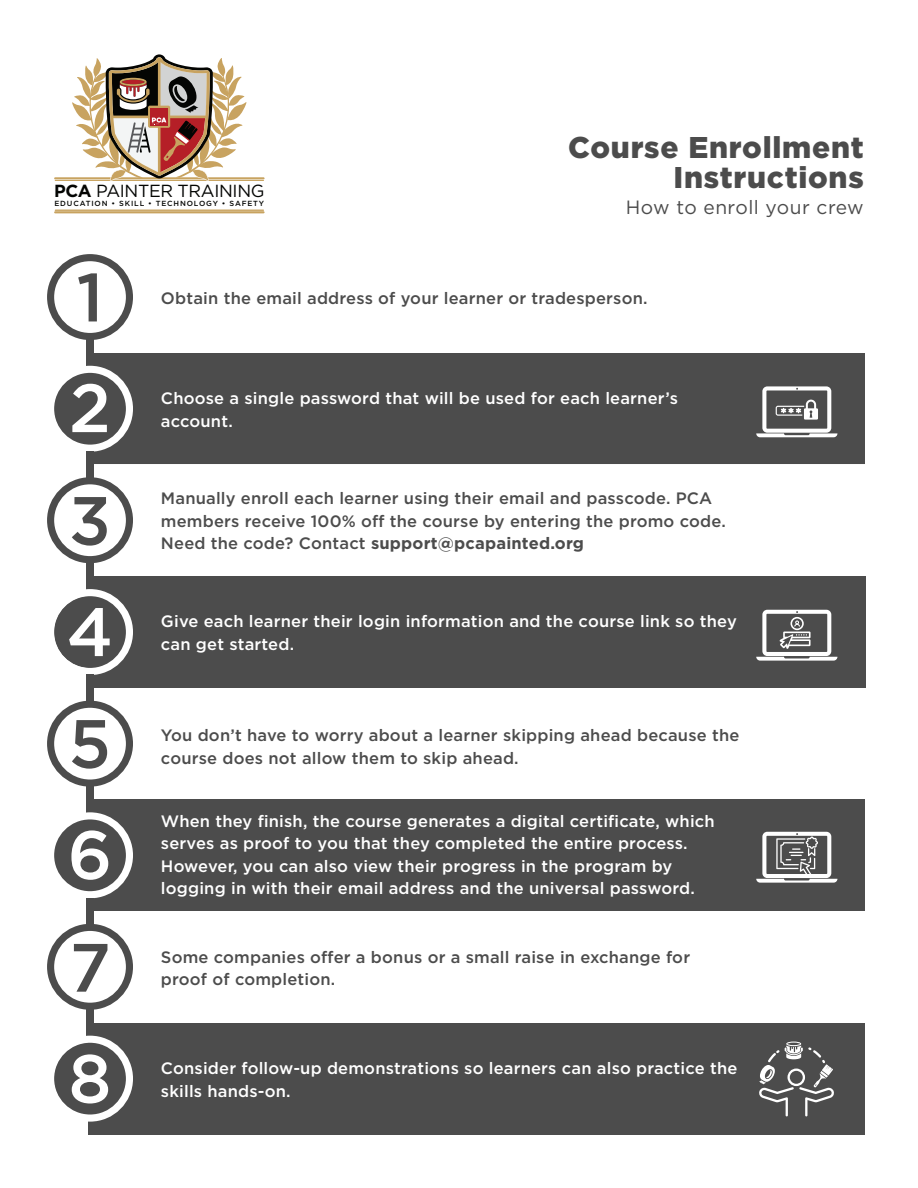
<style>
.page{position:relative;width:918px;height:1188px;background:#fff}
.page>*{position:absolute;margin:0;border:0;box-sizing:border-box;transform-origin:0 0}
.t1{font:500 68.25px "Gotham";color:#4c4c4c}
.t2{font:500 68.25px "Gotham";color:#fff}
.t3{font:900 30px/30px "Gotham";letter-spacing:.025em;color:#4c4c4c;text-align:right}
.t4{font:19.2px "Gotham";letter-spacing:.025em;color:#4c4c4c}
.t5{font:17.55px "Gotham";letter-spacing:-.02em;color:#040503}
.t6{font:500 16.5px/22.5px "Gotham";letter-spacing:.01em;color:#fff}
.t7{font:500 16.5px/22.5px "Gotham";letter-spacing:.01em;color:#4c4c4c}
.t8{font:500 7.35px "Gotham";letter-spacing:.115em;color:#040503}
.s1{font-weight:700}
</style>
<div class="page">
<div style="left:89px;top:353px;width:776px;height:112px;background:#4c4c4c"></div>
<div style="left:89px;top:576px;width:776px;height:112px;background:#4c4c4c"></div>
<div style="left:89px;top:800px;width:776px;height:111px;background:#4c4c4c"></div>
<div style="left:89px;top:1023px;width:776px;height:112px;background:#4c4c4c"></div>
<div style="left:53px;top:372px;width:74px;height:73px;background:#4c4c4c;border-radius:50%"></div>
<div style="left:54px;top:596px;width:72px;height:72px;background:#4c4c4c;border-radius:50%"></div>
<div style="left:53px;top:1042px;width:74px;height:73px;background:#4c4c4c;border-radius:50%"></div>
<div style="left:47px;top:254px;width:86px;height:86px;border:7px solid #4c4c4c;border-radius:50%"></div>
<div style="left:86px;top:340px;width:8px;height:26px;background:#4c4c4c"></div>
<div style="left:47px;top:366px;width:86px;height:86px;border:7px solid #fff;border-radius:50%"></div>
<div style="left:86px;top:452px;width:8px;height:26px;background:#4c4c4c"></div>
<div style="left:47px;top:477px;width:86px;height:86px;border:7px solid #4c4c4c;border-radius:50%"></div>
<div style="left:86px;top:563px;width:8px;height:26px;background:#4c4c4c"></div>
<div style="left:47px;top:589px;width:86px;height:86px;border:7px solid #fff;border-radius:50%"></div>
<div style="left:87px;top:675px;width:7px;height:26px;background:#4c4c4c"></div>
<div style="left:47px;top:701px;width:86px;height:86px;border:7px solid #4c4c4c;border-radius:50%"></div>
<div style="left:86px;top:786px;width:8px;height:27px;background:#4c4c4c"></div>
<div style="left:51px;top:816px;width:78px;height:79px;background:#4c4c4c;border-radius:50%"></div>
<div style="left:47px;top:812px;width:86px;height:86px;border:7px solid #fff;border-radius:50%"></div>
<div style="left:86px;top:898px;width:8px;height:26px;background:#4c4c4c"></div>
<div style="left:47px;top:924px;width:86px;height:86px;border:7px solid #4c4c4c;border-radius:50%"></div>
<div style="left:86px;top:1010px;width:8px;height:26px;background:#4c4c4c"></div>
<div style="left:47px;top:1036px;width:86px;height:86px;border:7px solid #fff;border-radius:50%"></div>
<svg style="left:756px;top:386px;width:81px;height:51px"></svg>
<svg style="left:756px;top:610px;width:81px;height:51px"></svg>
<svg style="left:756px;top:832px;width:81px;height:51px"></svg>
<svg style="left:759px;top:1042px;width:75px;height:74px"></svg>
<hr style="left:55px;top:177px;width:209px;height:2px;background:#c8a360">
<hr style="left:55px;top:180px;width:209px;height:1px;background:#c8a360">
<hr style="left:55px;top:211px;width:209px;height:2px;background:#c8a360">
<hr style="left:55px;top:210px;width:209px;height:1px;background:#c8a360">
<svg style="left:72px;top:54px;width:175px;height:127px"></svg>
<p class="t5" style="left:54px;top:180px;width:212px"><span class="s1">PCA</span> PAINTER TRAINING</p>
<p class="t8" style="left:54px;top:198px;width:211px">EDUCATION • SKILL • TECHNOLOGY • SAFETY</p>
<p class="t3" style="left:568px;top:132px;width:297px">Course Enrollment<br>Instructions</p>
<p class="t4" style="left:626px;top:195px;width:240px">How to enroll your crew</p>
<p class="t1" style="left:76px;top:253px;width:29px">1</p>
<p class="t2" style="left:69px;top:363px;width:43px">2</p>
<p class="t1" style="left:69px;top:476px;width:44px">3</p>
<p class="t2" style="left:67px;top:587px;width:48px">4</p>
<p class="t1" style="left:69px;top:699px;width:44px">5</p>
<p class="t2" style="left:68px;top:810px;width:46px">6</p>
<p class="t1" style="left:69px;top:923px;width:43px">7</p>
<p class="t2" style="left:68px;top:1034px;width:44px">8</p>
<p class="t7" style="left:161px;top:286px;width:488px">Obtain the email address of your learner or tradesperson.</p>
<p class="t6" style="left:161px;top:387px;width:518px">Choose a single password that will be used for each learner’s account.</p>
<p class="t7" style="left:161px;top:487px;width:566px">Manually enroll each learner using their email and passcode. PCA members receive 100% off the course by entering the promo code.<br>Need the code? Contact <span class="s1">support@pcapainted.org</span></p>
<p class="t6" style="left:161px;top:610px;width:577px">Give each learner their login information and the course link so they can get started.</p>
<p class="t7" style="left:161px;top:724px;width:580px">You don’t have to worry about a learner skipping ahead because the course does not allow them to skip ahead.</p>
<p class="t6" style="left:161px;top:810px;width:555px">When they finish, the course generates a digital certificate, which serves as proof to you that they completed the entire process.<br>However, you can also view their progress in the program by logging in with their email address and the universal password.</p>
<p class="t7" style="left:161px;top:945px;width:531px">Some companies offer a bonus or a small raise in exchange for proof of completion.</p>
<p class="t6" style="left:161px;top:1057px;width:578px">Consider follow-up demonstrations so learners can also practice the skills hands-on.</p>
</div>
